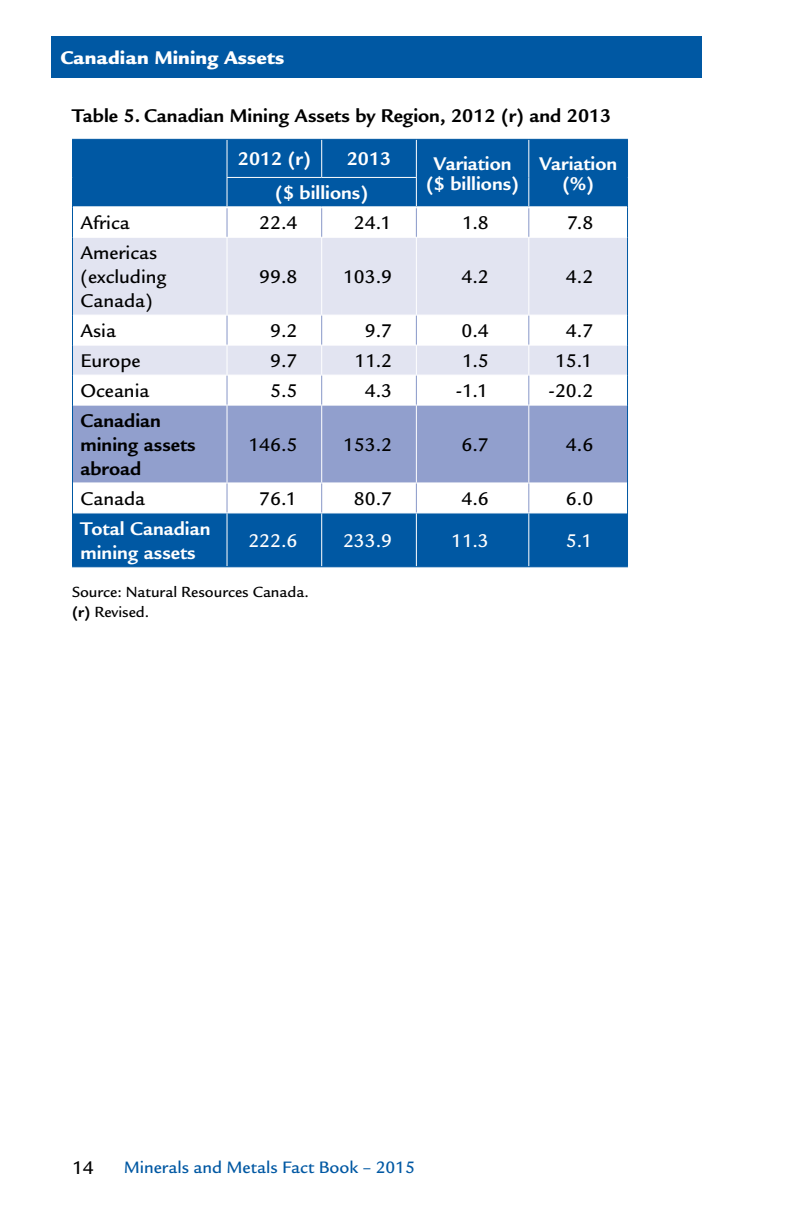
<style>
.page{position:relative;width:792px;height:1224px;background:#fff}
.page>*{position:absolute;margin:0;border:0;box-sizing:border-box;transform-origin:0 0}
.t1{font:500 20px/24px "Legacy Sans Std";color:#000}
.t2{font:700 20px/20px "Legacy Sans Std";color:#fff;text-align:center}
.t3{font:700 20px/24px "Legacy Sans Std";color:#000}
.t4{font:900 20px "Legacy Sans Std";color:#fff}
.t5{font:500 20px "Legacy Sans Std";color:#fff}
.t6{font:500 18px "Legacy Sans Std";color:#0058a3}
.t7{font:500 16px/20px "Legacy Sans Std";color:#000}
.s1{font-weight:700}
</style>
<div class="page">
<div style="left:51px;top:36px;width:651px;height:42px;background:#0058a3"></div>
<svg style="left:73px;top:140px;width:554px;height:426px;fill:#0058a3"></svg>
<svg style="left:73px;top:238px;width:554px;height:137px;fill:#e2e4f1"></svg>
<div style="left:73px;top:406px;width:554px;height:76px;background:#919fcd"></div>
<hr style="left:73px;top:206px;width:154px;height:2px;background:#fff">
<hr style="left:227px;top:140px;width:1px;height:37px;background:#fff">
<hr style="left:321px;top:140px;width:1px;height:37px;background:#fff">
<hr style="left:416px;top:140px;width:1px;height:37px;background:#fff">
<hr style="left:528px;top:140px;width:1px;height:37px;background:#fff">
<hr style="left:416px;top:206px;width:113px;height:2px;background:#fff">
<hr style="left:529px;top:206px;width:98px;height:2px;background:#fff">
<hr style="left:227px;top:177px;width:95px;height:1px;background:#fff">
<hr style="left:322px;top:177px;width:95px;height:1px;background:#fff">
<hr style="left:227px;top:206px;width:95px;height:2px;background:#fff">
<hr style="left:322px;top:206px;width:94px;height:2px;background:#fff">
<hr style="left:73px;top:237px;width:154px;height:1px;background:#fff">
<hr style="left:227px;top:237px;width:95px;height:1px;background:#fff">
<hr style="left:227px;top:238px;width:1px;height:77px;background:#fff">
<hr style="left:322px;top:237px;width:94px;height:1px;background:#fff">
<hr style="left:321px;top:238px;width:1px;height:77px;background:#fff">
<hr style="left:416px;top:237px;width:113px;height:1px;background:#fff">
<hr style="left:416px;top:238px;width:1px;height:77px;background:#fff">
<hr style="left:529px;top:237px;width:98px;height:1px;background:#fff">
<hr style="left:528px;top:238px;width:1px;height:77px;background:#fff">
<hr style="left:73px;top:315px;width:154px;height:1px;background:#fff">
<hr style="left:227px;top:315px;width:95px;height:1px;background:#fff">
<hr style="left:322px;top:315px;width:94px;height:1px;background:#fff">
<hr style="left:416px;top:315px;width:113px;height:1px;background:#fff">
<hr style="left:529px;top:315px;width:98px;height:1px;background:#fff">
<hr style="left:73px;top:345px;width:154px;height:1px;background:#fff">
<hr style="left:227px;top:345px;width:95px;height:1px;background:#fff">
<hr style="left:322px;top:345px;width:94px;height:1px;background:#fff">
<hr style="left:416px;top:345px;width:113px;height:1px;background:#fff">
<hr style="left:529px;top:345px;width:98px;height:1px;background:#fff">
<hr style="left:73px;top:375px;width:154px;height:1px;background:#fff">
<hr style="left:227px;top:375px;width:95px;height:1px;background:#fff">
<hr style="left:322px;top:375px;width:94px;height:1px;background:#fff">
<hr style="left:416px;top:375px;width:113px;height:1px;background:#fff">
<hr style="left:529px;top:375px;width:98px;height:1px;background:#fff">
<hr style="left:73px;top:405px;width:154px;height:1px;background:#fff">
<hr style="left:227px;top:405px;width:95px;height:1px;background:#fff">
<hr style="left:227px;top:406px;width:1px;height:76px;background:#fff">
<hr style="left:322px;top:405px;width:94px;height:1px;background:#fff">
<hr style="left:321px;top:406px;width:1px;height:76px;background:#fff">
<hr style="left:416px;top:405px;width:113px;height:1px;background:#fff">
<hr style="left:416px;top:406px;width:1px;height:76px;background:#fff">
<hr style="left:529px;top:405px;width:98px;height:1px;background:#fff">
<hr style="left:528px;top:406px;width:1px;height:76px;background:#fff">
<hr style="left:73px;top:482px;width:154px;height:1px;background:#fff">
<hr style="left:227px;top:482px;width:95px;height:1px;background:#fff">
<hr style="left:322px;top:482px;width:94px;height:1px;background:#fff">
<hr style="left:416px;top:482px;width:113px;height:1px;background:#fff">
<hr style="left:529px;top:482px;width:98px;height:1px;background:#fff">
<hr style="left:73px;top:512px;width:154px;height:1px;background:#fff">
<hr style="left:227px;top:512px;width:95px;height:1px;background:#fff">
<hr style="left:227px;top:513px;width:1px;height:53px;background:#fff">
<hr style="left:322px;top:512px;width:94px;height:1px;background:#fff">
<hr style="left:321px;top:513px;width:1px;height:53px;background:#fff">
<hr style="left:416px;top:512px;width:113px;height:1px;background:#fff">
<hr style="left:416px;top:513px;width:1px;height:53px;background:#fff">
<hr style="left:529px;top:512px;width:98px;height:1px;background:#fff">
<hr style="left:528px;top:513px;width:1px;height:53px;background:#fff">
<hr style="left:72px;top:140px;width:1px;height:37px;background:#0058a3">
<hr style="left:72px;top:177px;width:1px;height:30px;background:#0058a3">
<hr style="left:72px;top:139px;width:155px;height:1px;background:#0058a3">
<hr style="left:227px;top:139px;width:95px;height:1px;background:#0058a3">
<hr style="left:322px;top:139px;width:94px;height:1px;background:#0058a3">
<hr style="left:416px;top:139px;width:113px;height:1px;background:#0058a3">
<hr style="left:529px;top:139px;width:99px;height:1px;background:#0058a3">
<hr style="left:627px;top:140px;width:1px;height:37px;background:#0058a3">
<hr style="left:627px;top:177px;width:1px;height:30px;background:#0058a3">
<hr style="left:72px;top:207px;width:1px;height:30px;background:#0058a3">
<hr style="left:627px;top:207px;width:1px;height:30px;background:#0058a3">
<hr style="left:72px;top:237px;width:1px;height:78px;background:#0058a3">
<hr style="left:627px;top:237px;width:1px;height:78px;background:#0058a3">
<hr style="left:72px;top:315px;width:1px;height:30px;background:#0058a3">
<hr style="left:627px;top:315px;width:1px;height:30px;background:#0058a3">
<hr style="left:72px;top:345px;width:1px;height:30px;background:#0058a3">
<hr style="left:627px;top:345px;width:1px;height:30px;background:#0058a3">
<hr style="left:72px;top:375px;width:1px;height:30px;background:#0058a3">
<hr style="left:627px;top:375px;width:1px;height:30px;background:#0058a3">
<hr style="left:72px;top:405px;width:1px;height:78px;background:#0058a3">
<hr style="left:627px;top:405px;width:1px;height:78px;background:#0058a3">
<hr style="left:72px;top:483px;width:1px;height:30px;background:#0058a3">
<hr style="left:627px;top:483px;width:1px;height:30px;background:#0058a3">
<hr style="left:72px;top:513px;width:1px;height:53px;background:#0058a3">
<hr style="left:72px;top:566px;width:155px;height:1px;background:#0058a3">
<hr style="left:227px;top:566px;width:95px;height:1px;background:#0058a3">
<hr style="left:322px;top:566px;width:94px;height:1px;background:#0058a3">
<hr style="left:416px;top:566px;width:113px;height:1px;background:#0058a3">
<hr style="left:627px;top:513px;width:1px;height:53px;background:#0058a3">
<hr style="left:529px;top:566px;width:99px;height:1px;background:#0058a3">
<svg style="left:227px;top:178px;width:1px;height:59px"></svg>
<svg style="left:321px;top:208px;width:1px;height:29px"></svg>
<svg style="left:416px;top:178px;width:1px;height:59px"></svg>
<svg style="left:528px;top:177px;width:1px;height:60px"></svg>
<svg style="left:227px;top:316px;width:1px;height:89px"></svg>
<svg style="left:321px;top:316px;width:1px;height:89px"></svg>
<svg style="left:416px;top:316px;width:1px;height:89px"></svg>
<svg style="left:528px;top:316px;width:1px;height:89px"></svg>
<svg style="left:227px;top:483px;width:1px;height:29px"></svg>
<svg style="left:321px;top:483px;width:1px;height:29px"></svg>
<svg style="left:416px;top:483px;width:1px;height:29px"></svg>
<svg style="left:528px;top:483px;width:1px;height:29px"></svg>
<p class="t4" style="left:60px;top:46px;width:225px">Canadian Mining Assets</p>
<p class="t3" style="left:72px;top:104px;width:541px">Table 5. Canadian Mining Assets by Region, 2012 (r) and 2013</p>
<p class="t2" style="left:238px;top:149px;width:74px">2012 (r)</p>
<p class="t2" style="left:347px;top:149px;width:46px">2013</p>
<p class="t2" style="left:426px;top:154px;width:94px">Variation ($ billions)</p>
<p class="t2" style="left:539px;top:154px;width:80px">Variation (%)</p>
<p class="t2" style="left:275px;top:183px;width:94px">($ billions)</p>
<p class="t1" style="left:81px;top:211px;width:51px">Africa</p>
<p class="t1" style="left:259px;top:211px;width:40px">22.4</p>
<p class="t1" style="left:354px;top:211px;width:39px">24.1</p>
<p class="t1" style="left:462px;top:211px;width:28px">1.8</p>
<p class="t1" style="left:567px;top:211px;width:28px">7.8</p>
<p class="t1" style="left:81px;top:241px;width:88px">Americas (excluding<br>Canada)</p>
<p class="t1" style="left:259px;top:265px;width:40px">99.8</p>
<p class="t1" style="left:343px;top:265px;width:51px">103.9</p>
<p class="t1" style="left:462px;top:265px;width:29px">4.2</p>
<p class="t1" style="left:566px;top:265px;width:29px">4.2</p>
<p class="t1" style="left:81px;top:319px;width:37px">Asia</p>
<p class="t1" style="left:270px;top:319px;width:29px">9.2</p>
<p class="t1" style="left:365px;top:319px;width:29px">9.7</p>
<p class="t1" style="left:462px;top:319px;width:29px">0.4</p>
<p class="t1" style="left:566px;top:319px;width:29px">4.7</p>
<p class="t1" style="left:81px;top:349px;width:62px">Europe</p>
<p class="t1" style="left:270px;top:349px;width:29px">9.7</p>
<p class="t1" style="left:355px;top:349px;width:39px">11.2</p>
<p class="t1" style="left:462px;top:349px;width:28px">1.5</p>
<p class="t1" style="left:555px;top:349px;width:39px">15.1</p>
<p class="t1" style="left:81px;top:379px;width:70px">Oceania</p>
<p class="t1" style="left:270px;top:379px;width:29px">5.5</p>
<p class="t1" style="left:365px;top:379px;width:29px">4.3</p>
<p class="t1" style="left:456px;top:379px;width:34px">-1.1</p>
<p class="t1" style="left:549px;top:379px;width:46px">-20.2</p>
<p class="t3" style="left:81px;top:409px;width:117px">Canadian mining assets abroad</p>
<p class="t1" style="left:248px;top:433px;width:51px">146.5</p>
<p class="t1" style="left:343px;top:433px;width:51px">153.2</p>
<p class="t1" style="left:462px;top:433px;width:29px">6.7</p>
<p class="t1" style="left:566px;top:433px;width:29px">4.6</p>
<p class="t1" style="left:81px;top:487px;width:66px">Canada</p>
<p class="t1" style="left:259px;top:487px;width:39px">76.1</p>
<p class="t1" style="left:354px;top:487px;width:40px">80.7</p>
<p class="t1" style="left:462px;top:487px;width:29px">4.6</p>
<p class="t1" style="left:566px;top:487px;width:29px">6.0</p>
<p class="t2" style="left:81px;top:517px;width:131px;line-height:24px;text-align:left">Total Canadian mining assets</p>
<p class="t5" style="left:248px;top:529px;width:51px">222.6</p>
<p class="t5" style="left:343px;top:529px;width:51px">233.9</p>
<p class="t5" style="left:451px;top:529px;width:39px">11.3</p>
<p class="t5" style="left:566px;top:529px;width:28px">5.1</p>
<p class="t7" style="left:72px;top:582px;width:238px">Source: Natural Resources Canada. <span class="s1">(r)</span> Revised.</p>
<p class="t1" style="left:72px;top:1156px;width:23px">14</p>
<p class="t6" style="left:124px;top:1157px;width:293px">Minerals and Metals Fact Book – 2015</p>
</div>
